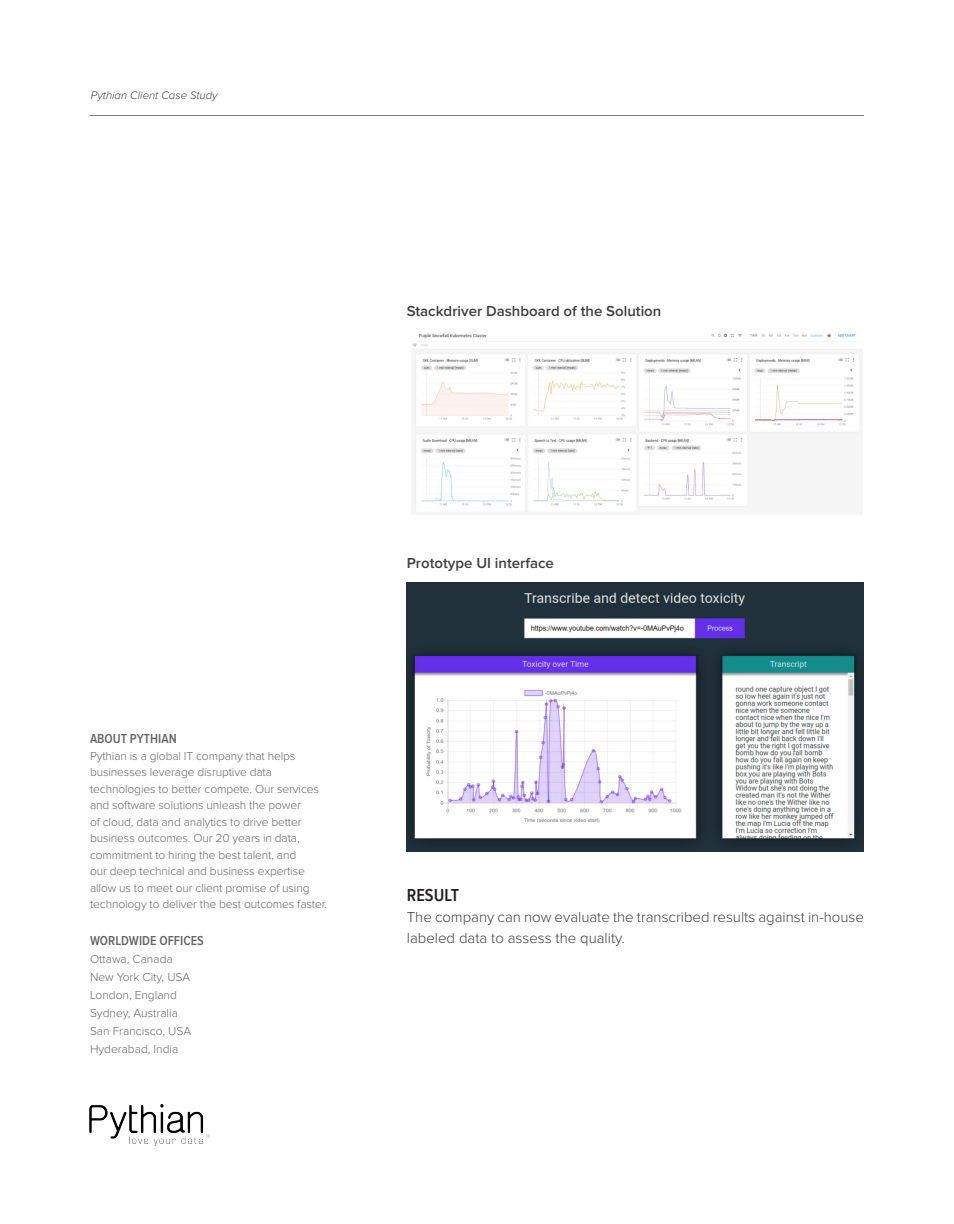
<style>
.page{position:relative;width:954px;height:1224px;background:#fff}
.page>*{position:absolute;margin:0;border:0;box-sizing:border-box;transform-origin:0 0}
.t1{font:600 18px "Proxima Nova Cond";color:#231f20}
.t2{font:300 15px/21px "Proxima Nova";color:#404040}
.t3{font:600 15px "Proxima Nova";color:#404040}
.t4{font:600 13.5px "Proxima Nova Cond";color:#666}
.t5{font:300 12px/16.5px "Proxima Nova";letter-spacing:-.01em;color:#666}
.t6{font:italic 300 11.4px "Proxima Nova";color:#404040}
</style>
<div class="page">
<img style="left:89px;top:1104px;width:122px;height:43px">
<img style="left:411px;top:333px;width:452px;height:181px">
<img style="left:407px;top:583px;width:457px;height:268px">
<hr style="left:90px;top:115px;width:774px;height:1px;background:#808083">
<p class="t6" style="left:91px;top:90px;width:128px">Pythian Client Case Study</p>
<p class="t3" style="left:407px;top:304px;width:256px">Stackdriver Dashboard of the Solution</p>
<p class="t4" style="left:90px;top:733px;width:88px">ABOUT PYTHIAN</p>
<p class="t5" style="left:90px;top:748px;width:239px">Pythian is a global IT company that helps businesses leverage disruptive data technologies to better compete. Our services and software solutions unleash the power<br>of cloud, data and analytics to drive better business outcomes. Our 20 years in data, commitment to hiring the best talent, and<br>our deep technical and business expertise allow us to meet our client promise of using technology to deliver the best outcomes faster.</p>
<p class="t4" style="left:90px;top:934px;width:115px">WORLDWIDE OFFICES</p>
<p class="t5" style="left:90px;top:951px;width:84px">Ottawa, Canada</p>
<p class="t5" style="left:90px;top:969px;width:102px">New York City, USA</p>
<p class="t5" style="left:90px;top:987px;width:90px;line-height:18px">London, England<br>Sydney, Australia</p>
<p class="t5" style="left:90px;top:1023px;width:103px">San Francisco, USA</p>
<p class="t5" style="left:90px;top:1041px;width:90px">Hyderabad, India</p>
<p class="t3" style="left:407px;top:556px;width:149px">Prototype UI interface</p>
<p class="t1" style="left:407px;top:887px;width:54px">RESULT</p>
<p class="t2" style="left:407px;top:907px;width:459px">The company can now evaluate the transcribed results against in-house labeled data to assess the quality.</p>
</div>
